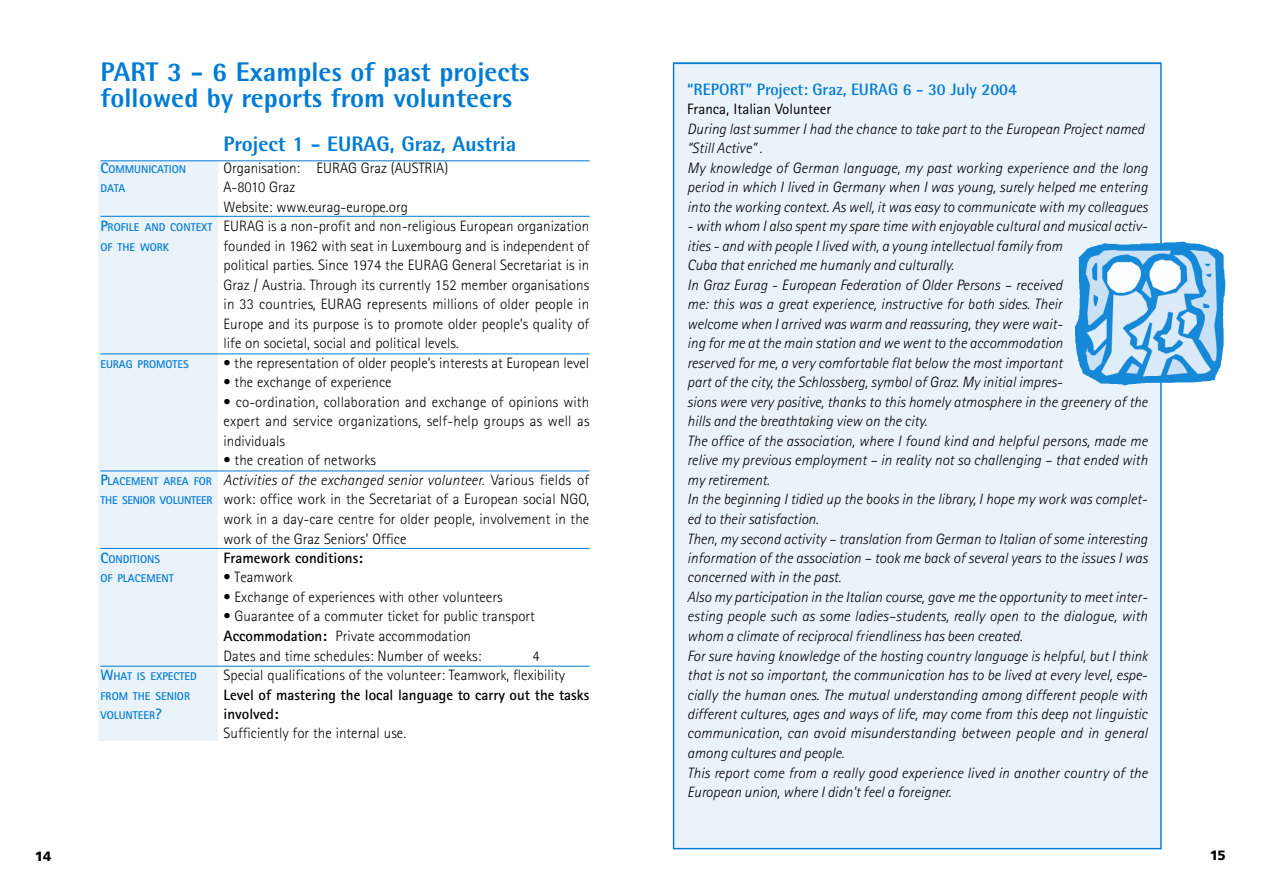
<style>
.page{position:relative;width:1263px;height:893px;background:#fff}
.page>*{position:absolute;margin:0;border:0;box-sizing:border-box;transform-origin:0 0}
.t1{font:800 27px/25.5px "Rotis Semi Sans";color:#007bd4}
.t2{font:800 21px "Rotis Semi Sans";color:#007bd4}
.t3{font:700 16.5px "Rotis Semi Sans";color:#007bd4}
.t4{font:italic 300 15px/19.5px "Rotis Sans Serif";color:#000}
.t5{font:300 15px/19.5px "Rotis Sans Serif";color:#000;text-align:justify}
.t6{font:700 15px "Rotis Sans Serif";color:#000}
.t7{font:15px "Rotis Sans Serif";color:#000}
.t8{font:900 13.5px "Frutiger";color:#000}
.t9{font:700 11.25px "Rotis Sans Serif";color:#007bd4}
.s1{font-size:15px}
.s2{font-weight:700;color:#007bd4}
.s3{font-weight:700;font-size:11.25px;color:#007bd4}
.s4{font-weight:700;font-style:normal;color:#007bd4}
.s5{font-weight:700;font-style:normal;font-size:11.25px;color:#007bd4}
.s6{font-style:normal}
.s7{font-weight:700}
</style>
<div class="page">
<div style="left:99px;top:161px;width:119px;height:579px;background:#eaf2fa"></div>
<hr style="left:100px;top:216px;width:490px;height:1px;background:#007bd4">
<hr style="left:100px;top:353px;width:490px;height:1px;background:#007bd4">
<hr style="left:100px;top:470px;width:490px;height:1px;background:#007bd4">
<hr style="left:100px;top:548px;width:490px;height:1px;background:#007bd4">
<hr style="left:100px;top:666px;width:490px;height:1px;background:#007bd4">
<hr style="left:100px;top:160px;width:490px;height:1px;background:#007bd4">
<div style="left:673px;top:62px;width:489px;height:787px;background:#eaf2fa"></div>
<img style="left:1075px;top:242px;width:150px;height:143px">
<h1 class="t1" style="left:100px;top:62px;width:431px">PART 3 - 6 Examples of past projects followed by reports from volunteers</h1>
<h2 class="t2" style="left:224px;top:137px;width:294px">Project 1 - EURAG, Graz, Austria</h2>
<p class="t9" style="left:100px;top:165px;width:87px"><span class="s1">C</span>OMMUNICATION</p>
<p class="t5" style="left:224px;top:159px;width:226px">Organisation: EURAG Graz (AUSTRIA)</p>
<p class="t9" style="left:100px;top:184px;width:26px">DATA</p>
<p class="t5" style="left:224px;top:179px;width:73px">A-8010 Graz</p>
<p class="t5" style="left:224px;top:198px;width:186px">Website: www.eurag-europe.org</p>
<p class="t5" style="left:100px;top:218px;width:490px"><span class="s2">P</span><span class="s3">ROFILE AND CONTEXT</span> EURAG is a non-profit and non-religious European organization</p>
<p class="t9" style="left:100px;top:243px;width:70px">OF THE WORK</p>
<p class="t5" style="left:224px;top:237px;width:367px">founded in 1962 with seat in Luxembourg and is independent of political parties. Since 1974 the EURAG General Secretariat is in Graz / Austria. Through its currently 152 member organisations in 33 countries, EURAG represents millions of older people in Europe and its purpose is to promote older people’s quality of life on societal, social and political levels.</p>
<p class="t9" style="left:100px;top:360px;width:90px">EURAG PROMOTES</p>
<p class="t5" style="left:224px;top:354px;width:367px">• the representation of older people’s interests at European level</p>
<p class="t5" style="left:224px;top:374px;width:170px">• the exchange of experience</p>
<p class="t5" style="left:224px;top:393px;width:368px">• co-ordination, collaboration and exchange of opinions with expert and service organizations, self-help groups as well as individuals</p>
<p class="t5" style="left:224px;top:452px;width:154px">• the creation of networks</p>
<p class="t4" style="left:100px;top:471px;width:490px"><span class="s4">P</span><span class="s5">LACEMENT AREA FOR</span> Activities of the exchanged senior volunteer. <span class="s6">Various fields of</span></p>
<p class="t5" style="left:100px;top:491px;width:490px"><span class="s3">TH E S E N IO R V O LU N TE E R</span> work: office work in the Secretariat of a European social NGO,</p>
<p class="t5" style="left:224px;top:510px;width:367px">work in a day-care centre for older people, involvement in the</p>
<p class="t5" style="left:224px;top:530px;width:184px">work of the Graz Seniors’ Office</p>
<p class="t9" style="left:100px;top:555px;width:61px"><span class="s1">C</span>ONDITIONS</p>
<p class="t6" style="left:224px;top:552px;width:141px">Framework conditions:</p>
<p class="t9" style="left:100px;top:574px;width:75px">OF PLACEMENT</p>
<p class="t5" style="left:224px;top:569px;width:71px">• Teamwork</p>
<p class="t5" style="left:224px;top:588px;width:281px">• Exchange of experiences with other volunteers</p>
<p class="t5" style="left:224px;top:608px;width:313px;text-align:left">• Guarantee of a commuter ticket for public transport<br><span class="s7">Accommodation:</span> Private accommodation<br>Dates and time schedules: Number of weeks:</p>
<p class="t5" style="left:532px;top:647px;width:9px">4</p>
<p class="t9" style="left:100px;top:672px;width:98px"><span class="s1">W</span>HAT IS EXPECTED</p>
<p class="t5" style="left:224px;top:666px;width:343px">Special qualifications of the volunteer: Teamwork, flexibility</p>
<p class="t9" style="left:100px;top:691px;width:91px">FROM THE SENIOR</p>
<p class="t6" style="left:224px;top:689px;width:367px">Level of mastering the local language to carry out the tasks</p>
<p class="t9" style="left:100px;top:711px;width:63px">VOLUNTEER<span class="s1">?</span></p>
<p class="t6" style="left:224px;top:708px;width:56px">involved:</p>
<p class="t5" style="left:224px;top:725px;width:184px">Sufficiently for the internal use.</p>
<p class="t3" style="left:687px;top:83px;width:331px">“REPORT” Project: Graz, EURAG 6 - 30 July 2004</p>
<p class="t7" style="left:687px;top:104px;width:145px">Franca, Italian Volunteer</p>
<p class="t4" style="left:687px;top:120px;width:462px">During last summer I had the chance to take part to the European Project named “Still Active” .<br>My knowledge of German language, my past working experience and the long period in which I lived in Germany when I was young, surely helped me entering into the working context. As well, it was easy to communicate with my colleagues</p>
<p class="t4" style="left:687px;top:218px;width:462px">- with whom I also spent my spare time with enjoyable cultural and musical activ&shy;ities - and with people I lived with, a young intellectual family from<br>Cuba that enriched me humanly and culturally.<br>In Graz Eurag - European Federation of Older Persons – received<br>me: this was a great experience, instructive for both sides. Their<br>welcome when I arrived was warm and reassuring, they were wait-<br>ing for me at the main station and we went to the accommodation<br>reserved for me, a very comfortable flat below the most important<br>part of the city, the Schlossberg, symbol of Graz. My initial impres-<br>sions were very positive, thanks to this homely atmosphere in the greenery of the hills and the breathtaking view on the city.<br>The office of the association, where I found kind and helpful persons, made me relive my previous employment – in reality not so challenging – that ended with my retirement.<br>In the beginning I tidied up the books in the library, I hope my work was complet&shy;ed to their satisfaction.<br>Then, my second activity – translation from German to Italian of some interesting information of the association – took me back of several years to the issues I was concerned with in the past.<br>Also my participation in the Italian course, gave me the opportunity to meet inter&shy;esting people such as some ladies–students, really open to the dialogue, with whom a climate of reciprocal friendliness has been created.<br>For sure having knowledge of the hosting country language is helpful, but I think that is not so important, the communication has to be lived at every level, espe&shy;cially the human ones. The mutual understanding among different people with different cultures, ages and ways of life, may come from this deep not linguistic communication, can avoid misunderstanding between people and in general among cultures and people.<br>This report come from a really good experience lived in another country of the European union, where I didn’t feel a foreigner.</p>
<p class="t8" style="left:35px;top:850px;width:18px">14</p>
<p class="t8" style="left:1210px;top:849px;width:17px">1 5</p>
</div>
